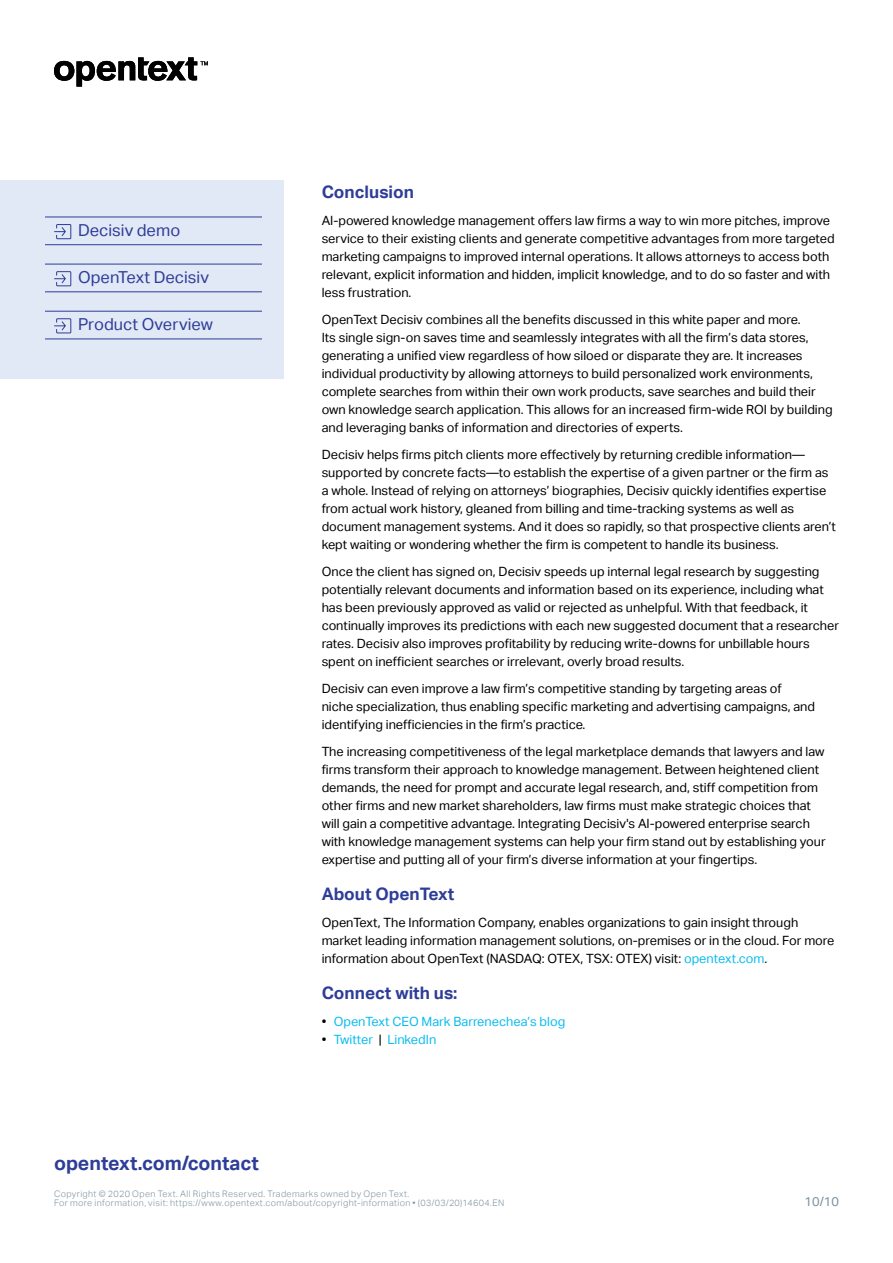
<style>
.page{position:relative;width:893px;height:1263px;background:#fff}
.page>*{position:absolute;margin:0;border:0;box-sizing:border-box;transform-origin:0 0}
.t1{font:700 19.5px "Aktiv Grotesk";color:#2e3d98}
.t2{font:700 17.25px "Aktiv Grotesk";color:#2e3d98}
.t3{font:16.5px "Aktiv Grotesk";color:#2e3d98}
.t4{font:12.75px/18px "Aktiv Grotesk";color:#000}
.t5{font:12.75px "Aktiv Grotesk";color:#09bcef}
.t6{font:12.75px "Aktiv Grotesk";color:#7e929f}
.t7{font:300 9px/9px "Aktiv Grotesk";letter-spacing:.04em;color:#7e929f}
.s1{color:#09bcef}
.s2{color:#000}
</style>
<div class="page">
<svg style="left:54px;top:57px;width:154px;height:30px"></svg>
<div style="left:0;top:180px;width:284px;height:198px;background:#e1e8f6"></div>
<hr style="left:45px;top:217px;width:217px;height:1px;background:#2e3d98">
<hr style="left:45px;top:244px;width:217px;height:1px;background:#2e3d98">
<hr style="left:45px;top:264px;width:217px;height:1px;background:#2e3d98">
<hr style="left:45px;top:291px;width:217px;height:1px;background:#2e3d98">
<hr style="left:45px;top:311px;width:217px;height:1px;background:#2e3d98">
<hr style="left:45px;top:339px;width:217px;height:1px;background:#2e3d98">
<svg style="left:54px;top:224px;width:18px;height:16px"></svg>
<svg style="left:54px;top:271px;width:18px;height:16px"></svg>
<svg style="left:54px;top:318px;width:18px;height:16px"></svg>
<p class="t3" style="left:78px;top:221px;width:104px">Decisiv demo</p>
<p class="t3" style="left:78px;top:268px;width:133px">OpenText Decisiv</p>
<p class="t3" style="left:78px;top:315px;width:137px">Product Overview</p>
<h1 class="t1" style="left:54px;top:1152px;width:206px">opentext.com/contact</h1>
<h2 class="t2" style="left:322px;top:182px;width:94px">Conclusion</h2>
<p class="t4" style="left:322px;top:212px;width:515px">AI-powered knowledge management offers law firms a way to win more pitches, improve service to their existing clients and generate competitive advantages from more targeted marketing campaigns to improved internal operations. It allows attorneys to access both relevant, explicit information and hidden, implicit knowledge, and to do so faster and with less frustration.</p>
<p class="t4" style="left:322px;top:311px;width:512px">OpenText Decisiv combines all the benefits discussed in this white paper and more.<br>Its single sign-on saves time and seamlessly integrates with all the firm’s data stores, generating a unified view regardless of how siloed or disparate they are. It increases individual productivity by allowing attorneys to build personalized work environments, complete searches from within their own work products, save searches and build their own knowledge search application. This allows for an increased firm-wide ROI by building and leveraging banks of information and directories of experts.</p>
<p class="t4" style="left:322px;top:446px;width:516px">Decisiv helps firms pitch clients more effectively by returning credible information— supported by concrete facts—to establish the expertise of a given partner or the firm as a whole. Instead of relying on attorneys’ biographies, Decisiv quickly identifies expertise from actual work history, gleaned from billing and time-tracking systems as well as document management systems. And it does so rapidly, so that prospective clients aren’t kept waiting or wondering whether the firm is competent to handle its business.</p>
<p class="t4" style="left:322px;top:563px;width:519px">Once the client has signed on, Decisiv speeds up internal legal research by suggesting potentially relevant documents and information based on its experience, including what has been previously approved as valid or rejected as unhelpful. With that feedback, it continually improves its predictions with each new suggested document that a researcher rates. Decisiv also improves profitability by reducing write-downs for unbillable hours spent on inefficient searches or irrelevant, overly broad results.</p>
<p class="t4" style="left:322px;top:680px;width:495px">Decisiv can even improve a law firm’s competitive standing by targeting areas of niche specialization, thus enabling specific marketing and advertising campaigns, and identifying inefficiencies in the firm’s practice.</p>
<p class="t4" style="left:322px;top:743px;width:506px">The increasing competitiveness of the legal marketplace demands that lawyers and law firms transform their approach to knowledge management. Between heightened client demands, the need for prompt and accurate legal research, and, stiff competition from other firms and new market shareholders, law firms must make strategic choices that will gain a competitive advantage. Integrating Decisiv's AI-powered enterprise search with knowledge management systems can help your firm stand out by establishing your expertise and putting all of your firm’s diverse information at your fingertips.</p>
<h2 class="t2" style="left:322px;top:884px;width:134px">About OpenText</h2>
<p class="t4" style="left:322px;top:914px;width:514px">OpenText, The Information Company, enables organizations to gain insight through market leading information management solutions, on-premises or in the cloud. For more information about OpenText (NASDAQ: OTEX, TSX: OTEX) visit: <span class="s1">opentext.com</span>.</p>
<h2 class="t2" style="left:322px;top:983px;width:137px">Connect with us:</h2>
<p class="t5" style="left:322px;top:1014px;width:245px"><span class="s2">•</span> OpenText CEO Mark Barrenechea’s blog</p>
<p class="t5" style="left:322px;top:1032px;width:116px"><span class="s2">•</span> Twitter <span class="s2">|</span> LinkedIn</p>
<p class="t7" style="left:54px;top:1189px;width:452px">Copyright © 2020 Open Text. All Rights Reserved. Trademarks owned by Open Text.<br>For more information, visit: https://www.opentext.com/about/copyright-information • (03/03/20)14604.EN</p>
<p class="t6" style="left:805px;top:1194px;width:36px">10/10</p>
</div>
